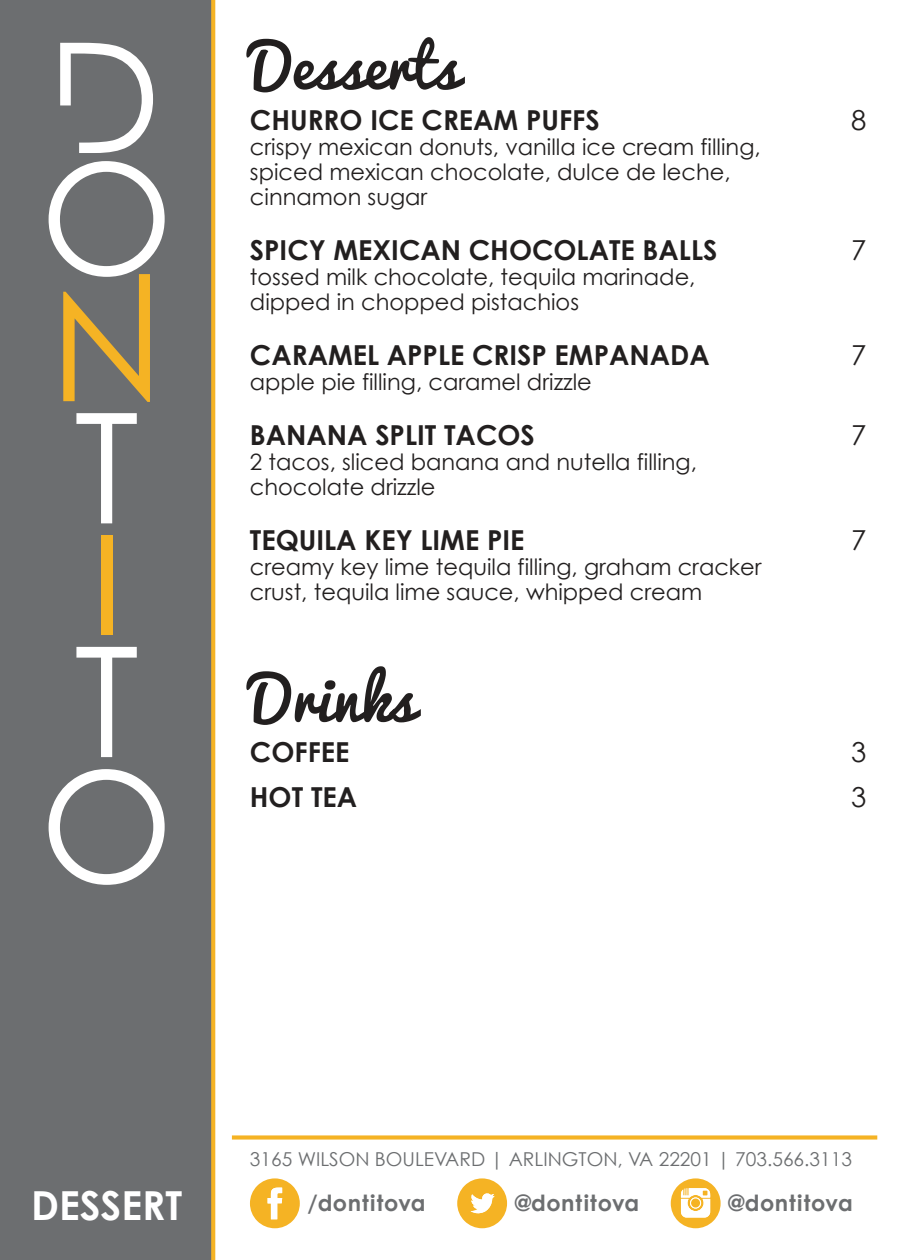
<style>
.page{position:relative;width:900px;height:1260px;background:#fff}
.page>*{position:absolute;margin:0;border:0;box-sizing:border-box;transform-origin:0 0}
.t1{font:60px "Pacifico";color:#221f1f}
.t2{font:700 40px "Century Gothic";color:#fff}
.t3{font:700 27.5px "Century Gothic";color:#221f1f}
.t4{font:27.5px "Century Gothic";color:#221f1f}
.t5{font:22.5px/25px "Century Gothic";color:#221f1f}
.t6{font:700 22.25px "Century Gothic";letter-spacing:.03em;color:#6c6e70}
.t7{font:19.25px "Century Gothic";color:#6c6e70}
</style>
<div class="page">
<div style="left:0;top:0;width:213px;height:1260px;background:#6c6e70"></div>
<svg style="left:211px;top:0;width:4px;height:1260px;fill:#f5b324"></svg>
<svg style="left:250px;top:1178px;width:50px;height:50px"></svg>
<svg style="left:457px;top:1178px;width:50px;height:50px"></svg>
<svg style="left:671px;top:1178px;width:50px;height:50px"></svg>
<div style="left:691px;top:1199px;width:9px;height:8px;background:#f5b324;border-radius:50%"></div>
<div style="left:232px;top:1135px;width:645px;height:5px;background:#f5b324"></div>
<svg style="left:60px;top:43px;width:93px;height:110px"></svg>
<svg style="left:49px;top:161px;width:116px;height:241px"></svg>
<svg style="left:76px;top:413px;width:61px;height:110px"></svg>
<div style="left:101px;top:535px;width:11px;height:100px;background:#f5b324"></div>
<svg style="left:76px;top:647px;width:61px;height:110px"></svg>
<svg style="left:49px;top:769px;width:116px;height:116px"></svg>
<h1 class="t1" style="left:250px;top:34px;width:210px">Desserts</h1>
<p class="t3" style="left:250px;top:109px;width:351px">CHURRO ICE CREAM PUFFS</p>
<p class="t4" style="left:851px;top:109px;width:17px">8</p>
<p class="t5" style="left:250px;top:136px;width:512px">crispy mexican donuts, vanilla ice cream filling, spiced mexican chocolate, dulce de leche, cinnamon sugar</p>
<p class="t3" style="left:250px;top:239px;width:469px">SPICY MEXICAN CHOCOLATE BALLS</p>
<p class="t4" style="left:851px;top:239px;width:17px">7</p>
<p class="t5" style="left:250px;top:266px;width:447px">tossed milk chocolate, tequila marinade, dipped in chopped pistachios</p>
<p class="t3" style="left:250px;top:344px;width:461px">CARAMEL APPLE CRISP EMPANADA</p>
<p class="t4" style="left:851px;top:344px;width:17px">7</p>
<p class="t5" style="left:250px;top:371px;width:343px">apple pie filling, caramel drizzle</p>
<p class="t3" style="left:250px;top:424px;width:286px">BANANA SPLIT TACOS</p>
<p class="t4" style="left:851px;top:424px;width:17px">7</p>
<p class="t5" style="left:250px;top:451px;width:449px">2 tacos, sliced banana and nutella filling, chocolate drizzle</p>
<p class="t3" style="left:250px;top:529px;width:276px">TEQUILA KEY LIME PIE</p>
<p class="t4" style="left:851px;top:529px;width:17px">7</p>
<p class="t5" style="left:250px;top:556px;width:513px">creamy key lime tequila filling, graham cracker crust, tequila lime sauce, whipped cream</p>
<h1 class="t1" style="left:250px;top:666px;width:166px">Drinks</h1>
<p class="t3" style="left:250px;top:741px;width:101px">COFFEE</p>
<p class="t4" style="left:851px;top:742px;width:17px">3</p>
<p class="t3" style="left:250px;top:786px;width:109px">HOT TEA</p>
<p class="t4" style="left:851px;top:787px;width:17px">3</p>
<p class="t7" style="left:250px;top:1152px;width:604px">3165 WILSON BOULEVARD | ARLINGTON, VA 22201 | 703.566.3113</p>
<h2 class="t2" style="left:31px;top:1190px;width:153px">DESSERT</h2>
<p class="t6" style="left:307px;top:1194px;width:120px">/dontitova</p>
<p class="t6" style="left:515px;top:1194px;width:126px">@dontitova</p>
<p class="t6" style="left:728px;top:1194px;width:126px">@dontitova</p>
</div>
